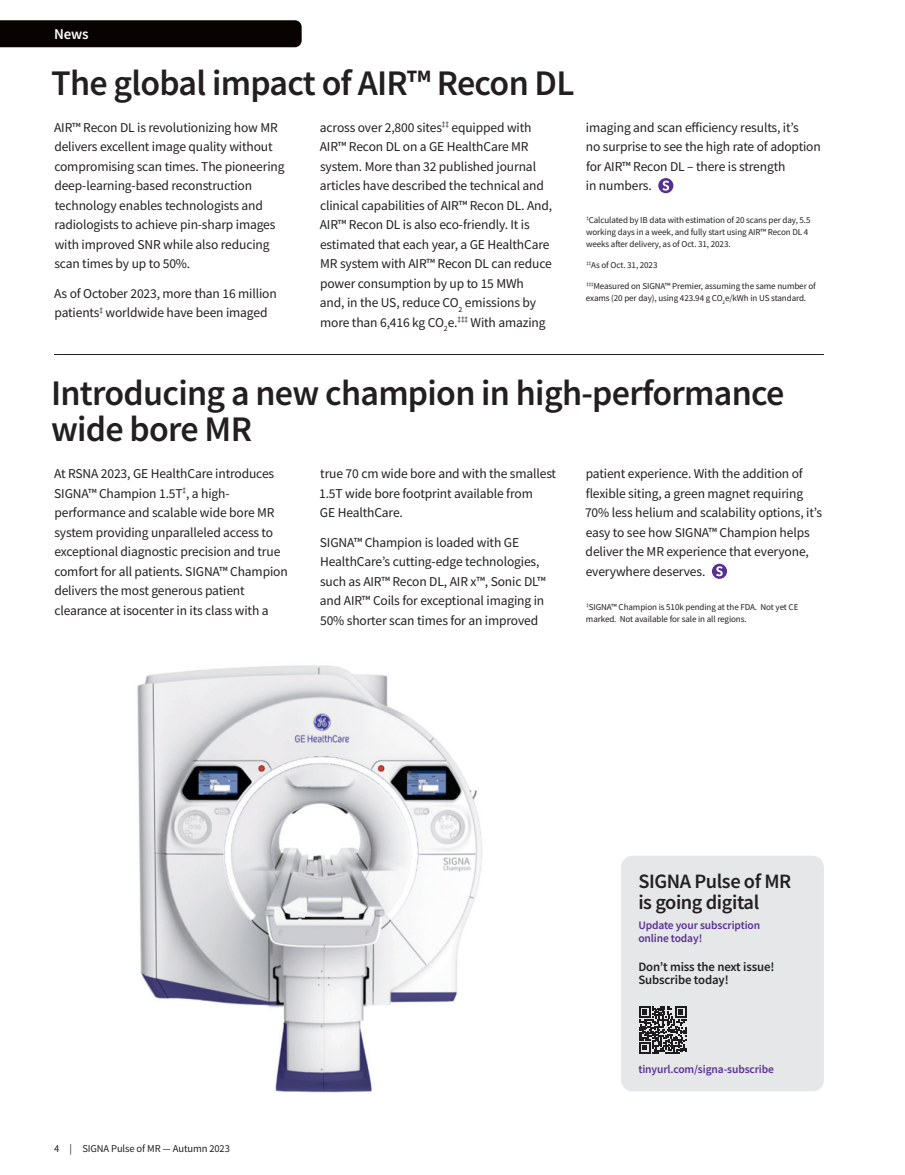
<style>
.page{position:relative;width:905px;height:1175px;background:#fff}
.page>*{position:absolute;margin:0;border:0;box-sizing:border-box;transform-origin:0 0}
.News_Headline{font:600 36px/36px "Source Sans Pro";letter-spacing:-.02em;color:#231f20}
.News_Headline-2{font:600 20.4px/20.4px "Source Sans Pro";letter-spacing:-.02em;color:#231f20}
.t1{font:600 15px "Source Sans Pro";color:#fff}
.Body_Copy{font:13.5px/19.5px "Source Sans Pro";letter-spacing:-.01em;color:#231f20}
.Section_Header_-_Black{font:600 12.75px "Source Sans Pro";letter-spacing:-.01em;color:#231f20}
.Subhead{font:600 11.55px/12.8px "Source Sans Pro";letter-spacing:-.01em;color:#583092}
.t2{font:10.5px "Source Sans Pro";letter-spacing:-.01em;color:#231f20}
.Disclaimer{font:9px/12px "Source Sans Pro";letter-spacing:-.01em;color:#231f20}
</style>
<div class="page">
<hr style="left:54px;top:354px;width:770px;height:1px;background:#231f20">
<svg style="left:712px;top:564px;width:15px;height:15px"></svg>
<svg style="left:658px;top:178px;width:15px;height:15px"></svg>
<img style="left:137px;top:665px;width:345px;height:428px">
<div style="left:621px;top:855px;width:203px;height:236px;background:#e6e7e9;border-radius:11px"></div>
<svg style="left:639px;top:1006px;width:47px;height:47px"></svg>
<div style="left:0;top:20px;width:302px;height:27px;background:#080302"></div>
<p class="t1" style="left:54px;top:24px;width:36px">News</p>
<p class="News_Headline" style="left:51px;top:64px;width:525px">The global impact of AIR™ Recon DL</p>
<p class="Body_Copy" style="left:54px;top:117px;width:232px">AIR™ Recon DL is revolutionizing how MR delivers excellent image quality without compromising scan times. The pioneering deep-learning-based reconstruction technology enables technologists and radiologists to achieve pin-sharp images with improved SNR while also reducing scan times by up to 50%.</p>
<p class="Body_Copy" style="left:54px;top:283px;width:224px">As of October 2023, more than 16 million patients<sup>‡</sup> worldwide have been imaged</p>
<p class="Body_Copy" style="left:320px;top:117px;width:234px">across over 2,800 sites<sup>‡‡</sup> equipped with AIR™ Recon DL on a GE HealthCare MR system. More than 32 published journal articles have described the technical and clinical capabilities of AIR™ Recon DL. And, AIR™ Recon DL is also eco-friendly. It is estimated that each year, a GE HealthCare MR system with AIR™ Recon DL can reduce power consumption by up to 15 MWh<br>and, in the US, reduce CO<sub>2</sub> emissions by more than 6,416 kg CO<sub>2</sub>e.<sup>‡‡‡</sup> With amazing</p>
<p class="Body_Copy" style="left:585px;top:117px;width:236px">imaging and scan efficiency results, it’s<br>no surprise to see the high rate of adoption for AIR™ Recon DL – there is strength<br>in numbers.</p>
<p class="Disclaimer" style="left:586px;top:214px;width:226px"><sup>‡</sup>Calculated by IB data with estimation of 20 scans per day, 5.5 working days in a week, and fully start using AIR™ Recon DL 4 weeks after delivery, as of Oct. 31, 2023.</p>
<p class="Disclaimer" style="left:586px;top:259px;width:73px"><sup>‡‡</sup>As of Oct. 31, 2023</p>
<p class="Disclaimer" style="left:586px;top:279px;width:231px"><sup>‡‡‡</sup>Measured on SIGNA™ Premier, assuming the same number of exams (20 per day), using 423.94 g CO<sub>2</sub>e/kWh in US standard.</p>
<p class="News_Headline" style="left:51px;top:375px;width:735px">Introducing a new champion in high-performance wide bore MR</p>
<p class="Body_Copy" style="left:54px;top:464px;width:235px">At RSNA 2023, GE HealthCare introduces SIGNA™ Champion 1.5T<sup>‡</sup>, a high&shy;performance and scalable wide bore MR system providing unparalleled access to exceptional diagnostic precision and true comfort for all patients. SIGNA™ Champion delivers the most generous patient clearance at isocenter in its class with a</p>
<p class="Body_Copy" style="left:319px;top:464px;width:238px">true 70 cm wide bore and with the smallest<br>1.5T wide bore footprint available from<br>GE HealthCare.</p>
<p class="Body_Copy" style="left:320px;top:532px;width:227px">SIGNA™ Champion is loaded with GE HealthCare’s cutting-edge technologies, such as AIR™ Recon DL, AIR x™, Sonic DL™ and AIR™ Coils for exceptional imaging in 50% shorter scan times for an improved</p>
<p class="Body_Copy" style="left:585px;top:464px;width:238px">patient experience. With the addition of flexible siting, a green magnet requiring 70% less helium and scalability options, it’s easy to see how SIGNA™ Champion helps deliver the MR experience that everyone, everywhere deserves.</p>
<p class="Disclaimer" style="left:586px;top:601px;width:214px"><sup>‡</sup>SIGNA™ Champion is 510k pending at the FDA. Not yet CE marked. Not available for sale in all regions.</p>
<p class="t2" style="left:54px;top:1142px;width:177px">4 | SIGNA Pulse of MR — Autumn 2023</p>
<p class="News_Headline-2" style="left:638px;top:871px;width:154px">SIGNA Pulse of MR is going digital</p>
<p class="Subhead" style="left:638px;top:918px;width:123px">Update your subscription online today!</p>
<p class="Section_Header_-_Black" style="left:638px;top:958px;width:137px">Don’t miss the next issue!</p>
<p class="Section_Header_-_Black" style="left:638px;top:971px;width:92px">Subscribe today!</p>
<p class="Subhead" style="left:638px;top:1062px;width:137px">tinyurl.com/signa-subscribe</p>
</div>
